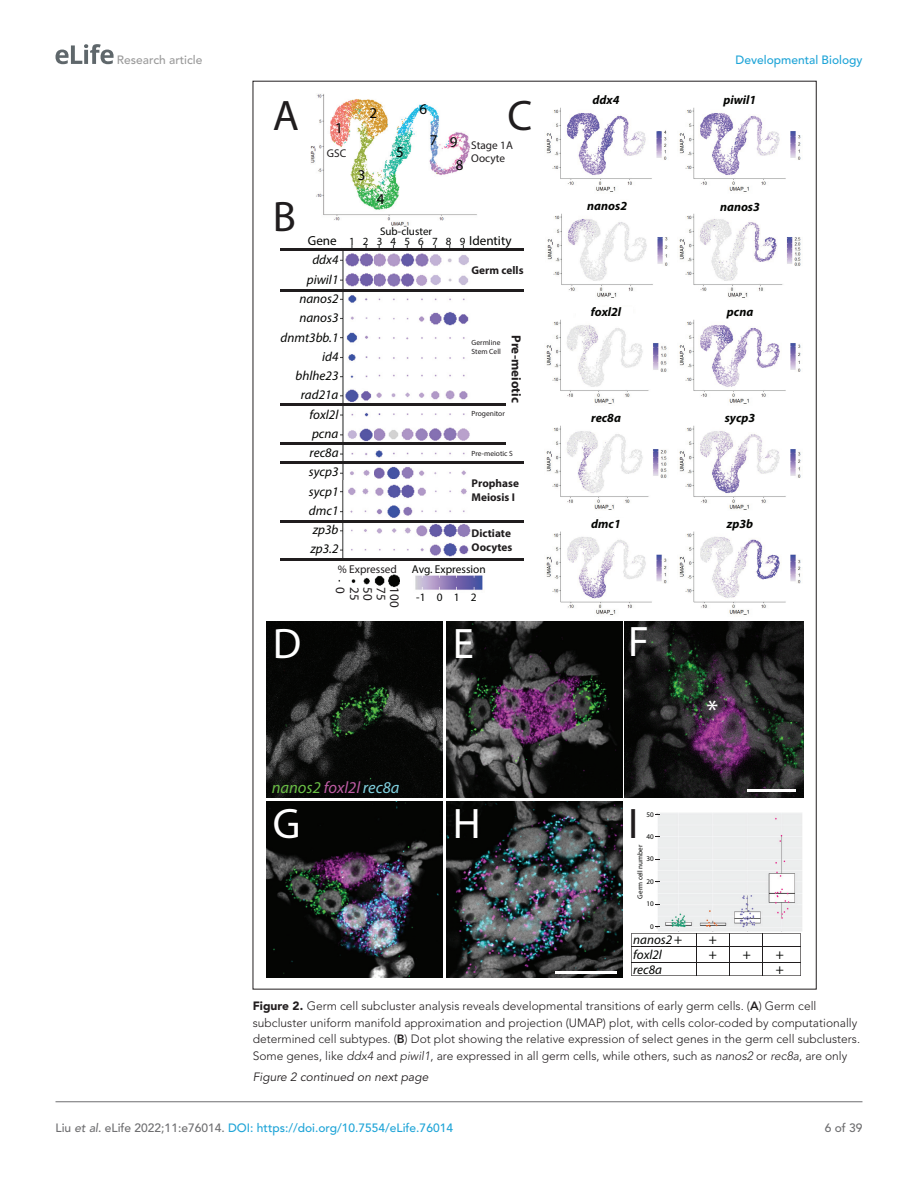
<style>
.page{position:relative;width:918px;height:1188px;background:#fff}
.page>*{position:absolute;margin:0;border:0;box-sizing:border-box;transform-origin:0 0}
.t1{font:42.9px "Myriad Pro";color:#fff}
.t2{font:42.9px "Myriad Pro";color:#201d1e}
.t3{font:28.5px "Myriad Pro";color:#fff}
.t4{font:italic 16.5px "Myriad Pro";color:#69bd45}
.t5{font:15px "Myriad Pro";color:#040503}
.t6{font:italic 14.25px "Myriad Pro";color:#040503}
.t7{font:italic 13.2px/19.2px "Myriad Pro";color:#040503;text-align:right}
.t8{font:13.2px "Myriad Pro";color:#040503}
.t9{font:700 13.2px "Myriad Pro";color:#201d1e}
.t10{font:italic 13.05px "Myriad Pro";color:#040503}
.t11{font:13.05px "Myriad Pro";color:#201d1e}
.t12{font:italic 700 12.45px "Myriad Pro";color:#040503}
.t13{font:300 12px/16.5px "Avenir LT Std";color:#231f20}
.t14{font:500 12px "Avenir LT Std";color:#1ea4d7}
.t15{font:italic 12px "Avenir LT Std";color:#231f20}
.t16{font:500 12px "Avenir LT Std";color:#9a9a9a}
.t17{font:500 12px "Avenir LT Std";color:#6e6e70}
.t18{font:11.4px "Myriad Pro";color:#040503}
.t19{font:11.4px "Myriad Pro";color:#201d1e}
.t20{font:700 11.25px/13.5px "Myriad Pro";color:#201d1e}
.t21{font:11.25px/13.5px "Myriad Pro";color:#201d1e}
.t22{font:10.95px "Myriad Pro";color:#040503}
.t23{font:10.95px "Myriad Pro";letter-spacing:.745em;color:#040503}
.t24{font:7.5px/9px "Myriad Pro";color:#201d1e}
.t25{font:7.2px "Myriad Pro";color:#040503}
.s1{color:#bd5ba3}
.s2{color:#80d1e0}
.s3{font-size:14.25px}
.s4{font-weight:900}
.s5{font-weight:800}
.s6{font-style:italic}
.s7{color:#6e6e70}
.s8{font-style:italic;color:#6e6e70}
</style>
<div class="page">
<svg style="left:56px;top:44px;width:58px;height:20px"></svg>
<hr style="left:56px;top:1101px;width:806px;height:1px;background:#6e6e70">
<img style="left:340px;top:244px;width:132px;height:313px">
<img style="left:266px;top:621px;width:357px;height:357px">
<hr style="left:265px;top:798px;width:359px;height:3px;background:#fff">
<hr style="left:443px;top:619px;width:2px;height:361px;background:#fff">
<hr style="left:556px;top:972px;width:61px;height:2px;background:#fff">
<img style="left:311px;top:94px;width:166px;height:132px">
<hr style="left:280px;top:289px;width:244px;height:3px;background:#201d1e">
<hr style="left:280px;top:248px;width:244px;height:2px;background:#201d1e">
<hr style="left:280px;top:403px;width:225px;height:2px;background:#201d1e">
<hr style="left:280px;top:442px;width:225px;height:2px;background:#201d1e">
<hr style="left:280px;top:461px;width:244px;height:3px;background:#201d1e">
<hr style="left:280px;top:520px;width:244px;height:2px;background:#201d1e">
<hr style="left:280px;top:558px;width:244px;height:3px;background:#201d1e">
<img style="left:547px;top:213px;width:121px;height:85px">
<img style="left:679px;top:213px;width:122px;height:85px">
<img style="left:546px;top:107px;width:121px;height:85px">
<img style="left:679px;top:107px;width:122px;height:85px">
<img style="left:546px;top:425px;width:121px;height:85px">
<img style="left:679px;top:425px;width:122px;height:85px">
<img style="left:546px;top:531px;width:121px;height:84px">
<img style="left:679px;top:531px;width:122px;height:84px">
<img style="left:338px;top:574px;width:61px;height:14px">
<img style="left:415px;top:575px;width:68px;height:15px">
<svg style="left:631px;top:933px;width:170px;height:43px"></svg>
<hr style="left:631px;top:947px;width:169px;height:1px;background:#201d1e">
<hr style="left:631px;top:962px;width:169px;height:1px;background:#201d1e">
<hr style="left:696px;top:933px;width:1px;height:43px;background:#201d1e">
<hr style="left:729px;top:933px;width:1px;height:42px;background:#201d1e">
<hr style="left:763px;top:934px;width:1px;height:42px;background:#201d1e">
<img style="left:546px;top:319px;width:121px;height:85px">
<img style="left:679px;top:319px;width:122px;height:85px">
<img style="left:625px;top:621px;width:178px;height:177px">
<hr style="left:747px;top:790px;width:49px;height:2px;background:#fff">
<img style="left:656px;top:813px;width:146px;height:119px">
<p class="t16" style="left:117px;top:53px;width:87px">Research article</p>
<p class="t14" style="left:736px;top:53px;width:128px">Developmental Biology</p>
<h1 class="t2" style="left:273px;top:89px;width:28px">A</h1>
<h1 class="t2" style="left:508px;top:89px;width:26px">C</h1>
<p class="t21" style="left:327px;top:146px;width:21px">GSC</p>
<p class="t21" style="left:471px;top:138px;width:43px">Stage 1A<br>Oocyte</p>
<p class="t5" style="left:419px;top:100px;width:9px">6</p>
<p class="t5" style="left:369px;top:104px;width:9px">2</p>
<p class="t5" style="left:335px;top:119px;width:9px">1</p>
<p class="t5" style="left:430px;top:130px;width:9px">7</p>
<p class="t5" style="left:450px;top:133px;width:9px">9</p>
<p class="t5" style="left:396px;top:142px;width:9px">5</p>
<p class="t5" style="left:456px;top:155px;width:9px">8</p>
<p class="t5" style="left:358px;top:166px;width:9px">3</p>
<h1 class="t2" style="left:273px;top:190px;width:25px">B</h1>
<p class="t8" style="left:308px;top:233px;width:30px">Gene</p>
<p class="t7" style="left:299px;top:250px;width:41px">ddx4 piwil1 nanos2 nanos3</p>
<p class="t7" style="left:296px;top:347px;width:44px">id4 bhlhe23 rad21a foxl2l</p>
<p class="t7" style="left:310px;top:443px;width:31px">rec8a</p>
<p class="t7" style="left:281px;top:327px;width:59px">dnmt3bb.1</p>
<p class="t7" style="left:312px;top:424px;width:28px">pcna</p>
<p class="t7" style="left:309px;top:462px;width:31px;text-align:left">sycp3 sycp1</p>
<p class="t7" style="left:310px;top:520px;width:30px;text-align:left">zp3b zp3.2</p>
<p class="t7" style="left:309px;top:501px;width:31px">dmc1</p>
<p class="t5" style="left:377px;top:189px;width:9px">4</p>
<p class="t22" style="left:380px;top:224px;width:54px">Sub-cluster</p>
<p class="t8" style="left:469px;top:233px;width:44px">Identity</p>
<p class="t23" style="left:349px;top:234px;width:118px">123456789</p>
<p class="t20" style="left:472px;top:263px;width:53px">Germ cells</p>
<p class="t24" style="left:472px;top:337px;width:31px">Germline<br>Stem Cell</p>
<p class="t9" style="left:525px;top:335px;width:69px;rotate:90deg">Pre-meiotic</p>
<p class="t24" style="left:472px;top:409px;width:35px">Progenitor</p>
<p class="t24" style="left:472px;top:449px;width:43px">Pre-meiotic S</p>
<p class="t20" style="left:472px;top:476px;width:49px">Prophase<br>Meiosis I</p>
<p class="t20" style="left:472px;top:527px;width:42px">Dictiate<br>Oocytes</p>
<p class="t19" style="left:338px;top:562px;width:61px">% Expressed</p>
<p class="t11" style="left:376px;top:587px;width:15px;rotate:90deg">50</p>
<p class="t11" style="left:389px;top:587px;width:15px;rotate:90deg">75</p>
<p class="t11" style="left:403px;top:587px;width:22px;rotate:90deg">100</p>
<p class="t18" style="left:412px;top:562px;width:75px">Avg. Expression</p>
<p class="t18" style="left:416px;top:590px;width:62px">-1012</p>
<h1 class="t1" style="left:273px;top:617px;width:30px">D</h1>
<h1 class="t1" style="left:453px;top:617px;width:23px">E</h1>
<h3 class="t4" style="left:272px;top:777px;width:129px">nanos2 <span class="s1">foxl2l</span> <span class="s2">rec8a</span></h3>
<h1 class="t1" style="left:273px;top:797px;width:29px">G</h1>
<h1 class="t1" style="left:453px;top:797px;width:29px">H</h1>
<p class="t12" style="left:593px;top:92px;width:28px">ddx4</p>
<p class="t12" style="left:724px;top:92px;width:34px">piwil1</p>
<p class="t12" style="left:587px;top:198px;width:41px">nanos2</p>
<p class="t12" style="left:720px;top:199px;width:41px">nanos3</p>
<p class="t12" style="left:591px;top:304px;width:32px">foxl2l</p>
<p class="t12" style="left:727px;top:304px;width:28px">pcna</p>
<p class="t12" style="left:591px;top:410px;width:31px">rec8a</p>
<p class="t12" style="left:725px;top:410px;width:32px">sycp3</p>
<p class="t12" style="left:591px;top:516px;width:31px">dmc1</p>
<p class="t12" style="left:727px;top:516px;width:28px">zp3b</p>
<h1 class="t1" style="left:628px;top:615px;width:22px">F</h1>
<h1 class="t2" style="left:628px;top:797px;width:12px">I</h1>
<p class="t25" style="left:646px;top:810px;width:9px">50</p>
<p class="t25" style="left:646px;top:832px;width:9px">40</p>
<p class="t25" style="left:646px;top:855px;width:9px">30</p>
<p class="t25" style="left:646px;top:877px;width:9px">20</p>
<p class="t25" style="left:646px;top:899px;width:9px">10</p>
<p class="t25" style="left:650px;top:922px;width:5px">0</p>
<p class="t25" style="left:636px;top:899px;width:55px;rotate:-90deg">Germ cell number</p>
<h2 class="t3" style="left:706px;top:693px;width:13px">*</h2>
<p class="t10" style="left:633px;top:932px;width:51px">nanos2 <span class="s3">+</span></p>
<p class="t6" style="left:709px;top:930px;width:10px">+</p>
<p class="t10" style="left:633px;top:946px;width:30px">foxl2l</p>
<p class="t6" style="left:709px;top:945px;width:10px">+</p>
<p class="t6" style="left:742px;top:945px;width:10px">+</p>
<p class="t6" style="left:776px;top:945px;width:10px">+</p>
<p class="t10" style="left:633px;top:961px;width:30px">rec8a</p>
<p class="t6" style="left:776px;top:960px;width:10px">+</p>
<p class="t13" style="left:253px;top:998px;width:609px"><span class="s4">Figure 2.</span> Germ cell subcluster analysis reveals developmental transitions of early germ cells. (<span class="s5">A</span>) Germ cell subcluster uniform manifold approximation and projection (UMAP) plot, with cells color-coded by computationally determined cell subtypes. (<span class="s5">B</span>) Dot plot showing the relative expression of select genes in the germ cell subclusters.<br>Some genes, like <span class="s6">ddx4</span> and <span class="s6">piwil1</span>, are expressed in all germ cells, while others, such as <span class="s6">nanos2</span> or <span class="s6">rec8a</span>, are only</p>
<p class="t15" style="left:253px;top:1070px;width:177px">Figure 2 continued on next page</p>
<p class="t14" style="left:56px;top:1121px;width:399px"><span class="s7">Liu</span> <span class="s8">et al</span><span class="s7">. eLife 2022;11:e76014.</span> DOI: https://doi.org/10.7554/eLife.76014</p>
<p class="t17" style="left:825px;top:1121px;width:39px">6 of 39</p>
</div>
